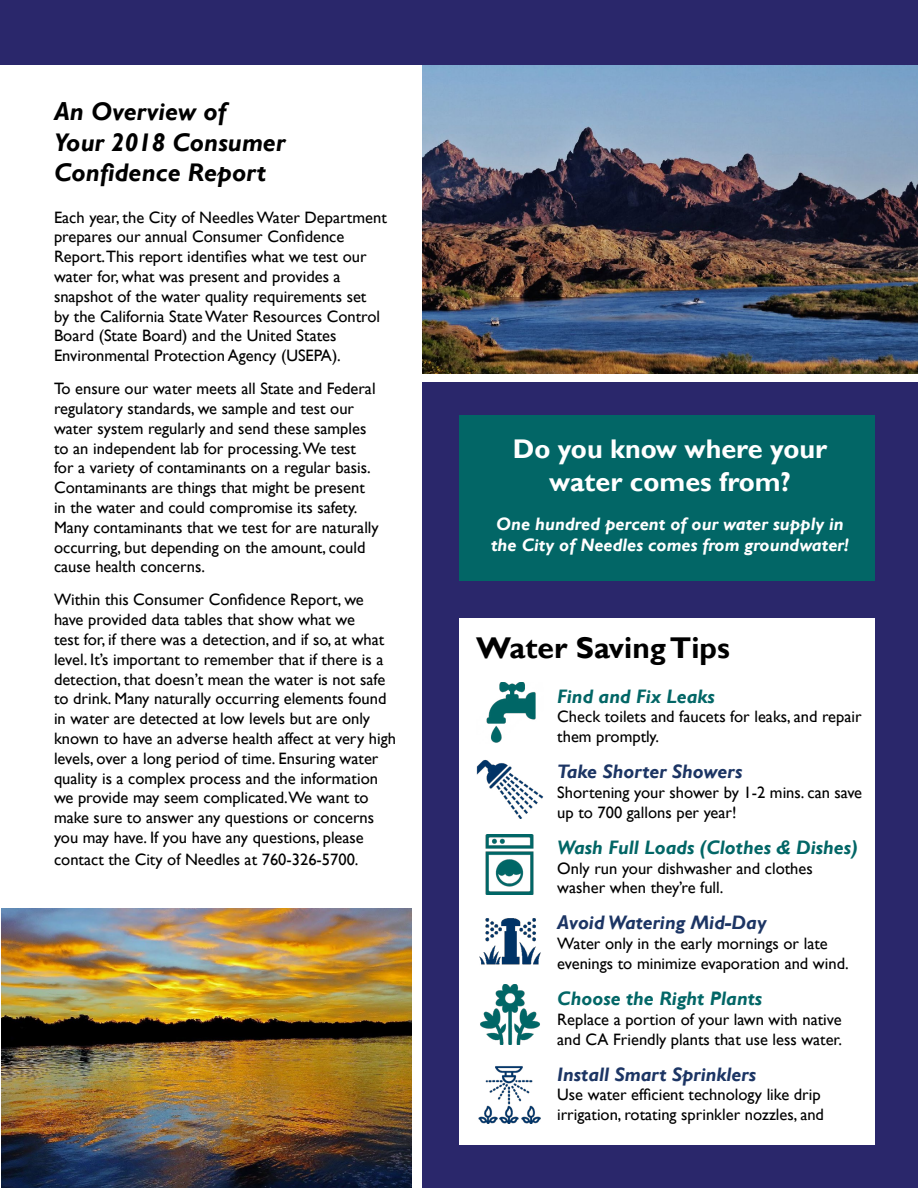
<style>
.page{position:relative;width:918px;height:1188px;background:#fff}
.page>*{position:absolute;margin:0;border:0;box-sizing:border-box;transform-origin:0 0}
.t1{font:700 30px "Gill Sans";color:#000}
.t2{font:700 27px/32.4px "Gill Sans";color:#fff;text-align:center}
.t3{font:italic 700 25.5px/30.6px "Gill Sans";color:#000}
.t4{font:italic 700 19.5px "Gill Sans";color:#026666}
.t5{font:italic 700 19.5px "Gill Sans";color:#1c3564}
.t6{font:italic 700 18px/21.6px "Gill Sans";color:#fff}
.t7{font:16.5px/19.8px "Gill Sans";color:#000}
</style>
<div class="page">
<div style="left:422px;top:382px;width:496px;height:806px;background:#2a276b"></div>
<img style="left:422px;top:65px;width:496px;height:309px">
<img style="left:2px;top:909px;width:409px;height:279px">
<div style="left:0;top:0;width:918px;height:65px;background:#2a276b"></div>
<div style="left:459px;top:618px;width:415px;height:526px;background:#fff"></div>
<div style="left:459px;top:415px;width:415px;height:165px;background:#026666"></div>
<img style="left:486px;top:683px;width:50px;height:60px">
<img style="left:476px;top:759px;width:67px;height:59px">
<img style="left:485px;top:834px;width:49px;height:61px">
<img style="left:479px;top:918px;width:62px;height:47px">
<img style="left:480px;top:984px;width:60px;height:61px">
<img style="left:478px;top:1066px;width:63px;height:57px">
<h3 class="t3" style="left:54px;top:97px;width:233px">An Overview of<br>Your 2018 Consumer<br>Confidence Report</h3>
<p class="t7" style="left:54px;top:207px;width:334px">Each year, the City of Needles Water Department prepares our annual Consumer Confidence Report.This report identifies what we test our water for, what was present and provides a snapshot of the water quality requirements set<br>by the California State Water Resources Control Board (State Board) and the United States Environmental Protection Agency (USEPA).</p>
<p class="t7" style="left:54px;top:379px;width:326px">To ensure our water meets all State and Federal regulatory standards, we sample and test our water system regularly and send these samples to an independent lab for processing.We test for a variety of contaminants on a regular basis.<br>Contaminants are things that might be present in the water and could compromise its safety.<br>Many contaminants that we test for are naturally occurring, but depending on the amount, could cause health concerns.</p>
<p class="t7" style="left:54px;top:590px;width:343px">Within this Consumer Confidence Report, we have provided data tables that show what we<br>test for, if there was a detection, and if so, at what level. It’s important to remember that if there is a detection, that doesn’t mean the water is not safe to drink. Many naturally occurring elements found in water are detected at low levels but are only known to have an adverse health affect at very high levels, over a long period of time. Ensuring water quality is a complex process and the information we provide may seem complicated.We want to make sure to answer any questions or concerns you may have. If you have any questions, please</p>
<p class="t7" style="left:54px;top:849px;width:306px">contact the City of Needles at 760-326-5700.</p>
<h2 class="t2" style="left:513px;top:434px;width:316px">Do you know where your water comes from?</h2>
<p class="t6" style="left:491px;top:513px;width:359px">One hundred percent of our water supply in the City of Needles comes from groundwater!</p>
<h1 class="t1" style="left:476px;top:629px;width:255px">Water Saving Tips</h1>
<p class="t4" style="left:557px;top:685px;width:159px">Find and Fix Leaks</p>
<p class="t7" style="left:557px;top:707px;width:306px">Check toilets and faucets for leaks, and repair them promptly.</p>
<p class="t5" style="left:557px;top:760px;width:187px">Take Shorter Showers</p>
<p class="t7" style="left:557px;top:783px;width:306px">Shortening your shower by 1-2 mins. can save up to 700 gallons per year!</p>
<p class="t4" style="left:557px;top:836px;width:302px">Wash Full Loads (Clothes &amp; Dishes)</p>
<p class="t7" style="left:557px;top:858px;width:257px">Only run your dishwasher and clothes washer when they’re full.</p>
<p class="t5" style="left:557px;top:911px;width:211px">Avoid Watering Mid-Day</p>
<p class="t7" style="left:557px;top:934px;width:293px">Water only in the early mornings or late evenings to minimize evaporation and wind.</p>
<p class="t4" style="left:557px;top:987px;width:206px">Choose the Right Plants</p>
<p class="t7" style="left:557px;top:1010px;width:286px">Replace a portion of your lawn with native and CA Friendly plants that use less water.</p>
<p class="t5" style="left:557px;top:1063px;width:201px">Install Smart Sprinklers</p>
<p class="t7" style="left:557px;top:1085px;width:268px">Use water efficient technology like drip irrigation, rotating sprinkler nozzles, and</p>
</div>
